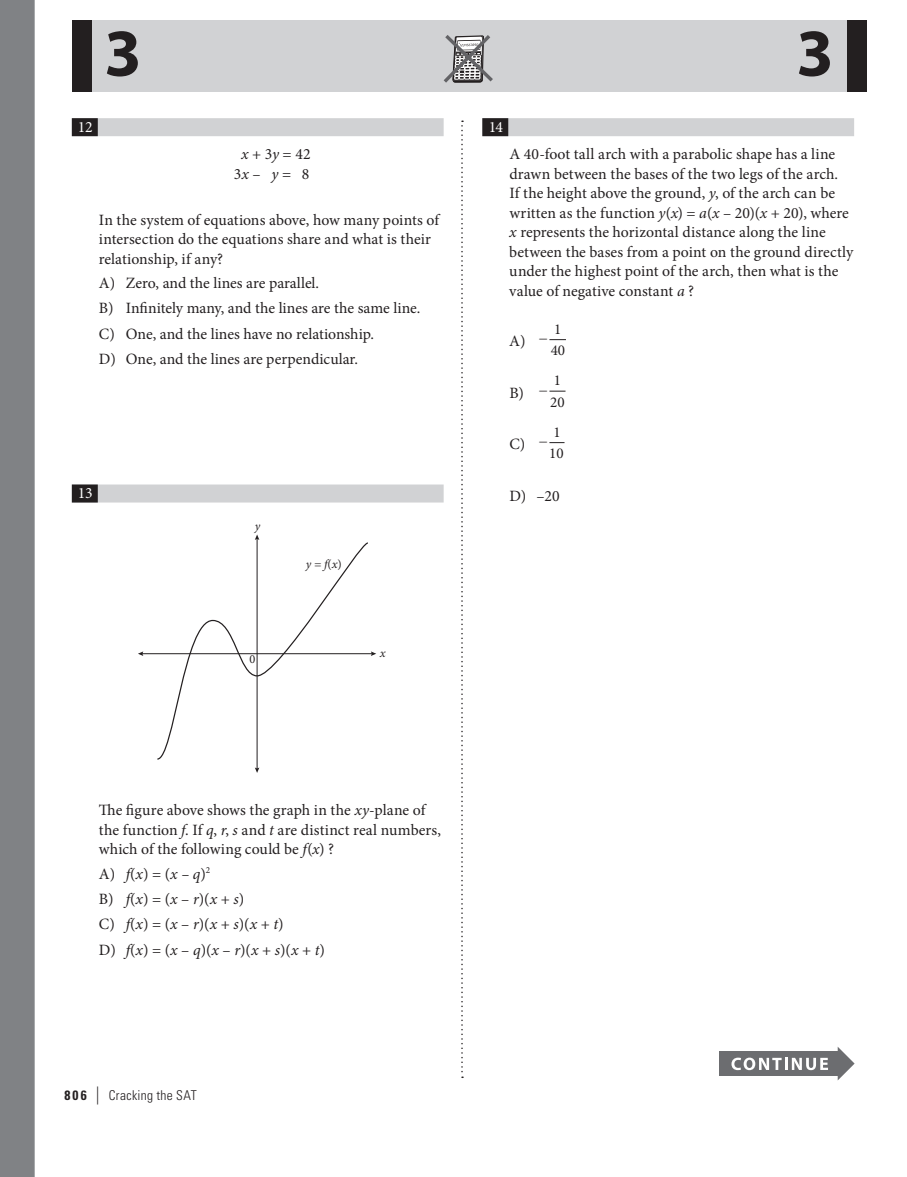
<style>
.page{position:relative;width:907px;height:1177px;background:#fff}
.page>*{position:absolute;margin:0;border:0;box-sizing:border-box;transform-origin:0 0}
.t1{font:700 67.5px "Myriad Pro";color:#231f20}
.t2{font:15.75px/19.5px "Minion Pro";color:#231f20}
.t3{font:15.75px "Minion Pro";color:#fff}
.t4{font:15px/21.5px "Minion Pro";color:#231f20}
.t5{font:300 condensed 13.5px "Univers LT Std";letter-spacing:.025em;color:#231f20}
.t6{font:italic 12.3px "Minion Pro";color:#231f20}
.t7{font:12.3px "Minion Pro";color:#231f20}
.s1{font-style:italic}
.s2{font-style:normal}
.s3{font-weight:700}
.s4{font-weight:400;font-size:18px}
</style>
<div class="page">
<div style="left:719px;top:1051px;width:121px;height:24px;background:#6c6d70"></div>
<svg style="left:731px;top:1057px;width:96px;height:13px"></svg>
<svg style="left:837px;top:1047px;width:17px;height:33px"></svg>
<svg style="left:461px;top:120px;width:2px;height:957px"></svg>
<div style="left:72px;top:118px;width:371px;height:18px;background:#d1d2d4"></div>
<div style="left:72px;top:118px;width:26px;height:18px;background:#231f20"></div>
<div style="left:72px;top:484px;width:371px;height:18px;background:#d1d2d4"></div>
<div style="left:72px;top:484px;width:26px;height:18px;background:#231f20"></div>
<hr style="left:141px;top:653px;width:231px;height:1px;background:#231f20">
<svg style="left:138px;top:651px;width:5px;height:5px"></svg>
<svg style="left:371px;top:651px;width:5px;height:5px"></svg>
<hr style="left:257px;top:538px;width:1px;height:231px;background:#231f20">
<svg style="left:255px;top:534px;width:4px;height:6px"></svg>
<svg style="left:255px;top:767px;width:4px;height:5px"></svg>
<svg style="left:156px;top:541px;width:213px;height:219px"></svg>
<svg style="left:299px;top:552px;width:47px;height:32px"></svg>
<div style="left:482px;top:118px;width:371px;height:18px;background:#d1d2d4"></div>
<div style="left:482px;top:118px;width:26px;height:18px;background:#231f20"></div>
<svg style="left:549px;top:339px;width:17px;height:1px"></svg>
<svg style="left:549px;top:391px;width:16px;height:1px"></svg>
<svg style="left:549px;top:442px;width:15px;height:1px"></svg>
<div style="left:72px;top:20px;width:794px;height:72px;background:#d1d2d4"></div>
<div style="left:72px;top:20px;width:20px;height:71px;background:#231f20"></div>
<div style="left:847px;top:20px;width:19px;height:72px;background:#231f20"></div>
<svg style="left:443px;top:35px;width:50px;height:48px"></svg>
<div style="left:0;top:0;width:35px;height:1177px;background:#808285"></div>
<p class="t1" style="left:104px;top:9px;width:39px">3</p>
<p class="t1" style="left:796px;top:9px;width:39px">3</p>
<p class="t3" style="left:78px;top:116px;width:16px">12</p>
<p class="t3" style="left:488px;top:116px;width:16px">14</p>
<p class="t2" style="left:234px;top:144px;width:78px;text-align:center"><span class="s1">x</span> + 3<span class="s1">y</span> = 42<br>3<span class="s1">x</span> – <span class="s1">y</span> = 8</p>
<p class="t2" style="left:99px;top:210px;width:341px">In the system of equations above, how many points of intersection do the equations share and what is their relationship, if any?</p>
<p class="t2" style="left:99px;top:270px;width:323px;line-height:25.3px">A) Zero, and the lines are parallel.<br>B) Infinitely many, and the lines are the same line.<br>C) One, and the lines have no relationship.<br>D) One, and the lines are perpendicular.</p>
<p class="t3" style="left:78px;top:482px;width:16px">13</p>
<p class="t6" style="left:255px;top:518px;width:7px">y</p>
<p class="t7" style="left:249px;top:651px;width:7px">0</p>
<p class="t6" style="left:306px;top:555px;width:38px">y = f<span class="s2">(</span>x<span class="s2">)</span></p>
<p class="t6" style="left:379px;top:644px;width:7px">x</p>
<p class="t2" style="left:99px;top:800px;width:343px">The figure above shows the graph in the <span class="s1">xy</span>-plane of the function <span class="s1">f</span>. If <span class="s1">q</span>, <span class="s1">r</span>, <span class="s1">s</span> and <span class="s1">t</span> are distinct real numbers, which of the following could be <span class="s1">f</span>(<span class="s1">x</span>) ?</p>
<p class="t2" style="left:99px;top:860px;width:228px;line-height:25.3px">A) <span class="s1">f</span>(<span class="s1">x</span>) = (<span class="s1">x – q</span>)<sup>2<br></sup>B) <span class="s1">f</span>(<span class="s1">x</span>) = (<span class="s1">x</span> – <span class="s1">r</span>)(<span class="s1">x</span> + <span class="s1">s</span>)<br>C) <span class="s1">f</span>(<span class="s1">x</span>) = (<span class="s1">x</span> – <span class="s1">r</span>)(<span class="s1">x</span> + <span class="s1">s</span>)(<span class="s1">x</span> + <span class="s1">t</span>)<br>D) <span class="s1">f</span>(<span class="s1">x</span>) = (<span class="s1">x</span> – <span class="s1">q</span>)(<span class="s1">x</span> – <span class="s1">r</span>)(<span class="s1">x</span> + <span class="s1">s</span>)(<span class="s1">x</span> + <span class="s1">t</span>)</p>
<p class="t5" style="left:64px;top:1086px;width:134px"><span class="s3">806</span> <span class="s4">|</span> Cracking the SAT</p>
<p class="t2" style="left:509px;top:144px;width:345px">A 40-foot tall arch with a parabolic shape has a line drawn between the bases of the two legs of the arch.<br>If the height above the ground, <span class="s1">y</span>, of the arch can be written as the function <span class="s1">y</span>(<span class="s1">x</span>) = <span class="s1">a</span>(<span class="s1">x</span> – 20)(<span class="s1">x</span> + 20), where <span class="s1">x</span> represents the horizontal distance along the line between the bases from a point on the ground directly under the highest point of the arch, then what is the value of negative constant <span class="s1">a</span> ?</p>
<p class="t2" style="left:509px;top:331px;width:39px">A) −</p>
<p class="t4" style="left:550px;top:318px;width:16px">1<br>40</p>
<p class="t2" style="left:509px;top:383px;width:39px">B) −</p>
<p class="t4" style="left:550px;top:370px;width:16px">1<br>20</p>
<p class="t2" style="left:509px;top:434px;width:39px">C) −</p>
<p class="t4" style="left:549px;top:421px;width:16px">1<br>10</p>
<p class="t2" style="left:509px;top:486px;width:52px">D) –20</p>
</div>
